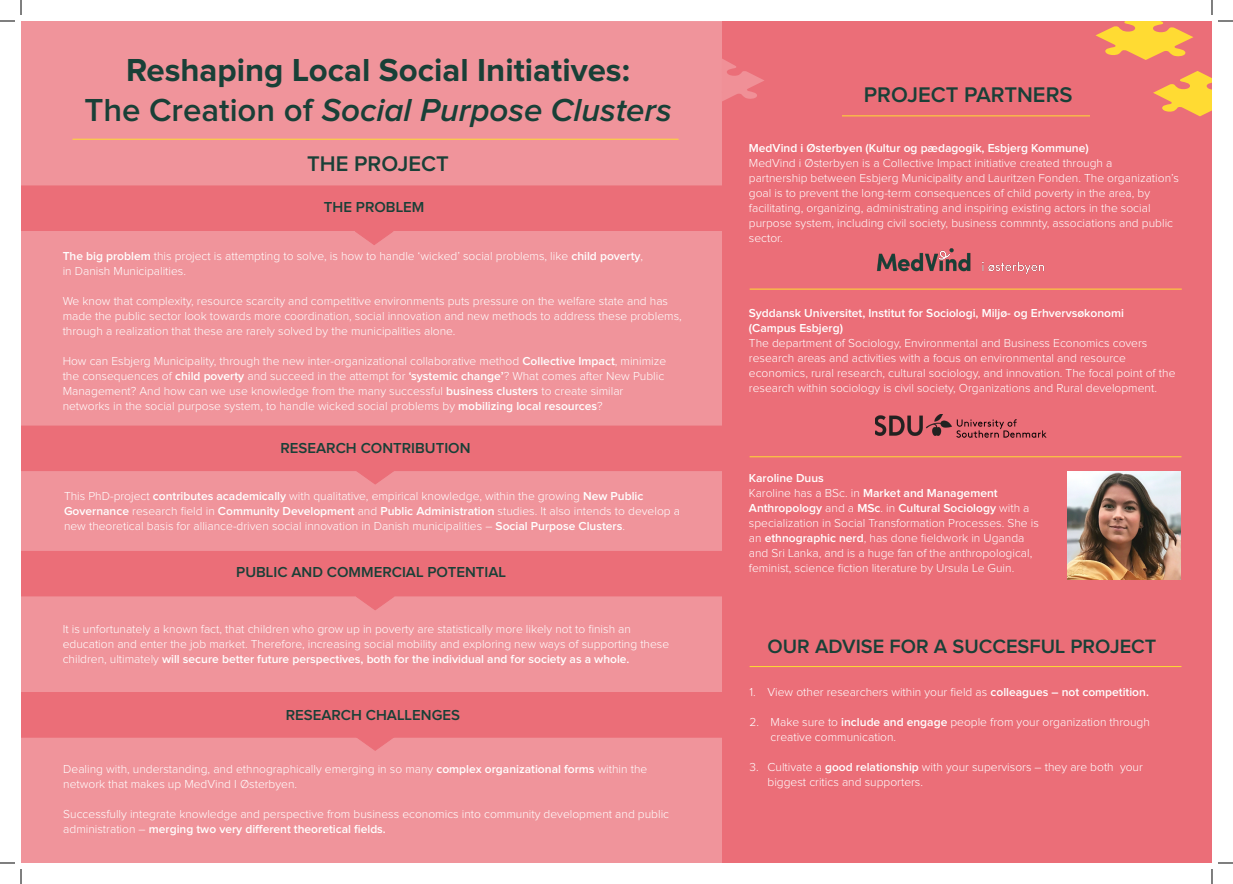
<style>
.page{position:relative;width:1233px;height:884px;background:#fff}
.page>*{position:absolute;margin:0;border:0;box-sizing:border-box;transform-origin:0 0}
.t1{font:italic 600 33px "Proxima Nova";color:#194037}
.t2{font:700 33px "Proxima Nova";color:#194037}
.t3{font:600 22px "Proxima Nova";color:#194037}
.t4{font:600 20px "Proxima Nova";color:#194037}
.t5{font:600 15px "Proxima Nova";color:#194037}
.t6{font:300 12px/15px "Proxima Nova";color:#fff}
.t7{font:600 12px "Proxima Nova";color:#fff}
.s1{font-style:normal}
.s2{font-weight:600}
.s3{font-weight:300}
</style>
<div class="page">
<div style="left:21px;top:21px;width:702px;height:842px;background:#f0949b"></div>
<svg style="left:355px;top:471px;width:40px;height:14px"></svg>
<svg style="left:21px;top:692px;width:702px;height:59px;background:#ec767f"></svg>
<svg style="left:354px;top:231px;width:40px;height:15px"></svg>
<div style="left:723px;top:21px;width:489px;height:842px;background:#eb6e78"></div>
<img style="left:876px;top:248px;width:169px;height:26px">
<img style="left:875px;top:414px;width:77px;height:22px">
<img style="left:956px;top:419px;width:91px;height:19px">
<svg style="left:1095px;top:21px;width:98px;height:39px"></svg>
<img style="left:1067px;top:471px;width:113px;height:109px">
<hr style="left:749px;top:289px;width:432px;height:1px;background:#ffdc32">
<hr style="left:749px;top:456px;width:432px;height:1px;background:#ffdc32">
<div style="left:22px;top:186px;width:708px;height:44px;background:#eb6e78"></div>
<div style="left:21px;top:185px;width:710px;height:46px;border:1px solid #eb6e78"></div>
<hr style="left:749px;top:666px;width:432px;height:1px;background:#ffdc32">
<div style="left:22px;top:426px;width:708px;height:45px;background:#eb6e78"></div>
<svg style="left:21px;top:551px;width:702px;height:60px;background:#ec7680"></svg>
<svg style="left:1153px;top:71px;width:59px;height:45px"></svg>
<hr style="left:72px;top:139px;width:606px;height:1px;background:#ffdc32">
<hr style="left:842px;top:115px;width:248px;height:1px;background:#ffdc32">
<svg style="left:720px;top:57px;width:44px;height:48px"></svg>
<svg style="left:1218px;top:20px;width:15px;height:2px"></svg>
<svg style="left:1218px;top:862px;width:15px;height:2px"></svg>
<svg style="left:0;top:0;width:22px;height:22px"></svg>
<svg style="left:0;top:862px;width:22px;height:22px"></svg>
<svg style="left:1211px;top:0;width:1px;height:15px"></svg>
<svg style="left:1211px;top:869px;width:1px;height:15px"></svg>
<p class="t2" style="left:126px;top:55px;width:505px">Reshaping Local Social Initiatives:</p>
<p class="t1" style="left:84px;top:95px;width:589px"><span class="s1">The Creation of</span> Social Purpose Clusters</p>
<p class="t3" style="left:307px;top:154px;width:143px">THE PROJECT</p>
<p class="t5" style="left:324px;top:201px;width:102px">THE PROBLEM</p>
<p class="t6" style="left:63px;top:249px;width:582px"><span class="s2">The big problem</span> this project is attempting to solve, is how to handle ‘wicked’ social problems, like <span class="s2">child poverty</span>,</p>
<p class="t6" style="left:63px;top:264px;width:125px">in Danish Municipalities.</p>
<p class="t6" style="left:63px;top:294px;width:620px">We know that complexity, resource scarcity and competitive environments puts pressure on the welfare state and has made the public sector look towards more coordination, social innovation and new methods to address these problems, through a realization that these are rarely solved by the municipalities alone.</p>
<p class="t6" style="left:63px;top:354px;width:605px">How can Esbjerg Municipality, through the new inter-organizational collaborative method <span class="s2">Collective Impact</span>, minimize the consequences of <span class="s2">child poverty</span> and succeed in the attempt for <span class="s2">‘systemic change’</span>? What comes after New Public<br>Management? And how can we use knowledge from the many successful <span class="s2">business clusters</span> to create similar</p>
<p class="t6" style="left:63px;top:399px;width:541px">networks in the social purpose system, to handle wicked social problems by <span class="s2">mobilizing local resources</span>?</p>
<p class="t5" style="left:280px;top:441px;width:191px">RESEARCH CONTRIBUTION</p>
<p class="t6" style="left:64px;top:489px;width:581px">This PhD-project <span class="s2">contributes academically</span> with qualitative, empirical knowledge, within the growing <span class="s2">New Public</span></p>
<p class="t6" style="left:64px;top:504px;width:617px"><span class="s2">Governance</span> research field in <span class="s2">Community Development</span> and <span class="s2">Public Administration</span> studies. It also intends to develop a new theoretical basis for alliance-driven social innovation in Danish municipalities – <span class="s2">Social Purpose Clusters</span>.</p>
<p class="t5" style="left:236px;top:565px;width:271px">PUBLIC AND COMMERCIAL POTENTIAL</p>
<p class="t6" style="left:63px;top:622px;width:570px">It is unfortunately a known fact, that children who grow up in poverty are statistically more likely not to finish an</p>
<p class="t6" style="left:63px;top:637px;width:608px">education and enter the job market. Therefore, increasing social mobility and exploring new ways of supporting these children, ultimately <span class="s2">will secure better future perspectives, both for the individual and for society as a whole.</span></p>
<p class="t5" style="left:286px;top:708px;width:176px">RESEARCH CHALLENGES</p>
<p class="t6" style="left:63px;top:762px;width:585px">Dealing with, understanding, and ethnographically emerging in so many <span class="s2">complex organizational forms</span> within the</p>
<p class="t6" style="left:63px;top:777px;width:235px">network that makes up MedVind I Østerbyen.</p>
<p class="t6" style="left:63px;top:807px;width:607px">Successfully integrate knowledge and perspective from business economics into community development and public administration – <span class="s2">merging two very different theoretical fields.</span></p>
<p class="t3" style="left:864px;top:85px;width:210px">PROJECT PARTNERS</p>
<p class="t7" style="left:749px;top:143px;width:341px">MedVind i Østerbyen (Kultur og pædagogik, Esbjerg Kommune)</p>
<p class="t6" style="left:749px;top:156px;width:365px">MedVind i Østerbyen is a Collective Impact initiative created through a</p>
<p class="t6" style="left:749px;top:171px;width:431px">partnership between Esbjerg Municipality and Lauritzen Fonden. The organization’s goal is to prevent the long-term consequences of child poverty in the area, by</p>
<p class="t6" style="left:749px;top:201px;width:403px">facilitating, organizing, administrating and inspiring existing actors in the social</p>
<p class="t6" style="left:749px;top:216px;width:426px">purpose system, including civil society, business commnty, associations and public sector.</p>
<p class="t7" style="left:749px;top:308px;width:377px">Syddansk Universitet, Institut for Sociologi, Miljø- og Erhvervsøkonomi</p>
<p class="t6" style="left:749px;top:321px;width:400px"><span class="s2">(Campus Esbjerg)<br></span>The department of Sociology, Environmental and Business Economics covers</p>
<p class="t6" style="left:749px;top:351px;width:378px">research areas and activities with a focus on environmental and resource</p>
<p class="t6" style="left:749px;top:366px;width:428px">economics, rural research, cultural sociology, and innovation. The focal point of the</p>
<p class="t6" style="left:749px;top:381px;width:409px">research within sociology is civil society, Organizations and Rural development.</p>
<p class="t7" style="left:749px;top:473px;width:76px">Karoline Duus</p>
<p class="t7" style="left:749px;top:488px;width:250px"><span class="s3">Karoline has a BSc. in</span> Market and Management</p>
<p class="t7" style="left:749px;top:503px;width:282px">Anthropology <span class="s3">and a</span> MSc<span class="s3">. in</span> Cultural Sociology <span class="s3">with a</span></p>
<p class="t6" style="left:749px;top:516px;width:291px">specialization in Social Transformation Processes. She is</p>
<p class="t6" style="left:749px;top:531px;width:277px">an <span class="s2">ethnographic nerd</span>, has done fieldwork in Uganda</p>
<p class="t6" style="left:749px;top:546px;width:285px">and Sri Lanka, and is a huge fan of the anthropological,</p>
<p class="t6" style="left:749px;top:561px;width:267px">feminist, science fiction literature by Ursula Le Guin.</p>
<p class="t4" style="left:767px;top:637px;width:390px">OUR ADVISE FOR A SUCCESFUL PROJECT</p>
<p class="t6" style="left:749px;top:684px;width:401px">1. View other researchers within your field as <span class="s2">colleagues – not competition.</span></p>
<p class="t6" style="left:770px;top:714px;width:381px;text-indent:-21px">2. Make sure to <span class="s2">include and engage</span> people from your organization through creative communication.</p>
<p class="t6" style="left:767px;top:759px;width:377px;text-indent:-18px">3. Cultivate a <span class="s2">good relationship</span> with your supervisors – they are both your biggest critics and supporters.</p>
</div>
